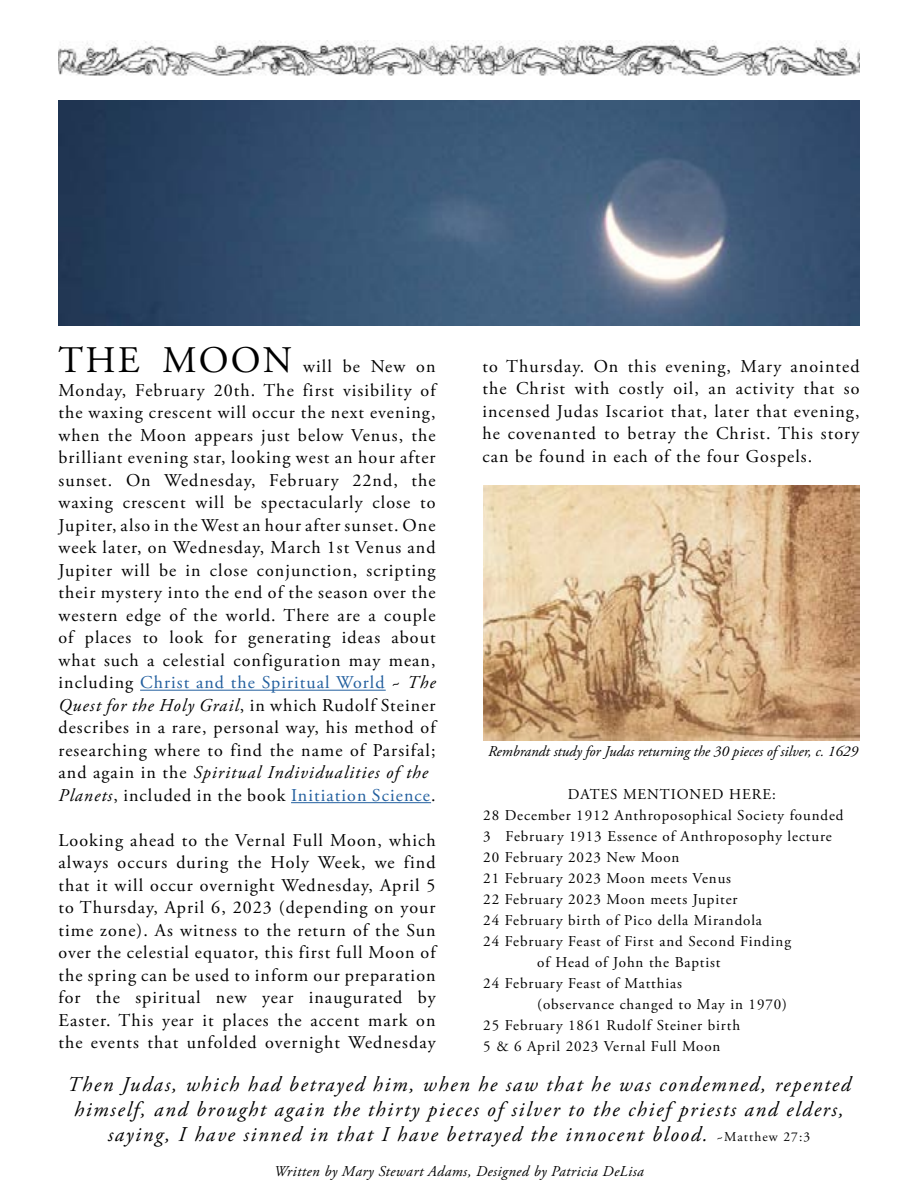
<style>
.page{position:relative;width:918px;height:1188px;background:#fff}
.page>*{position:absolute;margin:0;border:0;box-sizing:border-box;transform-origin:0 0}
.t1{font:italic 21px/25.2px "Adobe Garamond Pro";letter-spacing:.08em;color:#000;text-align:center}
.t2{font:18px/22.6px "Adobe Garamond Pro";letter-spacing:.06em;color:#000;text-align:justify}
.t3{font:15px "Adobe Garamond Pro";letter-spacing:.06em;color:#000}
.t4{font:italic 15px "Adobe Garamond Pro";color:#000}
.t5{font:italic 15px "Adobe Garamond Pro";letter-spacing:.03em;color:#000}
.s1{font-size:37.5px}
.s2{color:#215e9e}
.s3{font-style:italic}
.s4{font-style:normal;font-size:13.5px}
</style>
<div class="page">
<hr style="left:140px;top:690px;width:246px;height:1px;background:#215e9e">
<hr style="left:291px;top:802px;width:140px;height:1px;background:#215e9e">
<img style="left:58px;top:40px;width:802px;height:36px">
<img style="left:58px;top:100px;width:802px;height:225px">
<img style="left:483px;top:485px;width:377px;height:256px">
<p class="t2" style="left:58px;top:355px;width:379px;text-align:left"><span class="s1">THE MOON</span> will be New on Monday, February 20th. The first visibility of the waxing crescent will occur the next evening, when the Moon appears just below Venus, the brilliant evening star, looking west an hour after sunset. On Wednesday, February 22nd, the waxing crescent will be spectacularly close to Jupiter, also in the West an hour after sunset. One week later, on Wednesday, March 1st Venus and Jupiter will be in close conjunction, scripting their mystery into the end of the season over the western edge of the world. There are a couple of places to look for generating ideas about what such a celestial configuration may mean, including <span class="s2">Christ and the Spiritual World</span> ~ <span class="s3">The Quest for the Holy Grail</span>, in which Rudolf Steiner describes in a rare, personal way, his method of researching where to find the name of Parsifal; and again in the <span class="s3">Spiritual Individualities of the Planets</span>, included in the book <span class="s2">Initiation Science</span>.</p>
<p class="t2" style="left:58px;top:830px;width:379px">Looking ahead to the Vernal Full Moon, which always occurs during the Holy Week, we find that it will occur overnight Wednesday, April 5 to Thursday, April 6, 2023 (depending on your time zone). As witness to the return of the Sun over the celestial equator, this first full Moon of the spring can be used to inform our preparation for the spiritual new year inaugurated by Easter. This year it places the accent mark on the events that unfolded overnight Wednesday</p>
<p class="t1" style="left:67px;top:1072px;width:785px">Then Judas, which had betrayed him, when he saw that he was condemned, repented himself, and brought again the thirty pieces of silver to the chief priests and elders, saying, I have sinned in that I have betrayed the innocent blood. <span class="s4">~Matthew 27:3</span></p>
<p class="t2" style="left:482px;top:356px;width:379px">to Thursday. On this evening, Mary anointed the Christ with costly oil, an activity that so incensed Judas Iscariot that, later that evening, he covenanted to betray the Christ. This story can be found in each of the four Gospels.</p>
<p class="t4" style="left:488px;top:743px;width:371px">Rembrandt study for Judas returning the 30 pieces of silver, c. 1629</p>
<p class="t3" style="left:568px;top:785px;width:209px">DATES MENTIONED HERE:</p>
<p class="t3" style="left:483px;top:806px;width:362px">28 December 1912 Anthroposophical Society founded</p>
<p class="t3" style="left:483px;top:827px;width:350px">3 February 1913 Essence of Anthroposophy lecture</p>
<p class="t3" style="left:483px;top:848px;width:198px">20 February 2023 New Moon</p>
<p class="t3" style="left:483px;top:869px;width:249px">21 February 2023 Moon meets Venus</p>
<p class="t3" style="left:483px;top:890px;width:256px">22 February 2023 Moon meets Jupiter</p>
<p class="t3" style="left:483px;top:911px;width:280px">24 February birth of Pico della Mirandola</p>
<p class="t3" style="left:483px;top:932px;width:309px">24 February Feast of First and Second Finding</p>
<p class="t3" style="left:537px;top:953px;width:185px">of Head of John the Baptist</p>
<p class="t3" style="left:483px;top:974px;width:200px">24 February Feast of Matthias</p>
<p class="t3" style="left:537px;top:995px;width:251px">(observance changed to May in 1970)</p>
<p class="t3" style="left:483px;top:1016px;width:258px">25 February 1861 Rudolf Steiner birth</p>
<p class="t3" style="left:483px;top:1037px;width:239px">5 &amp; 6 April 2023 Vernal Full Moon</p>
<p class="t5" style="left:274px;top:1162px;width:371px">Written by Mary Stewart Adams, Designed by Patricia DeLisa</p>
</div>
